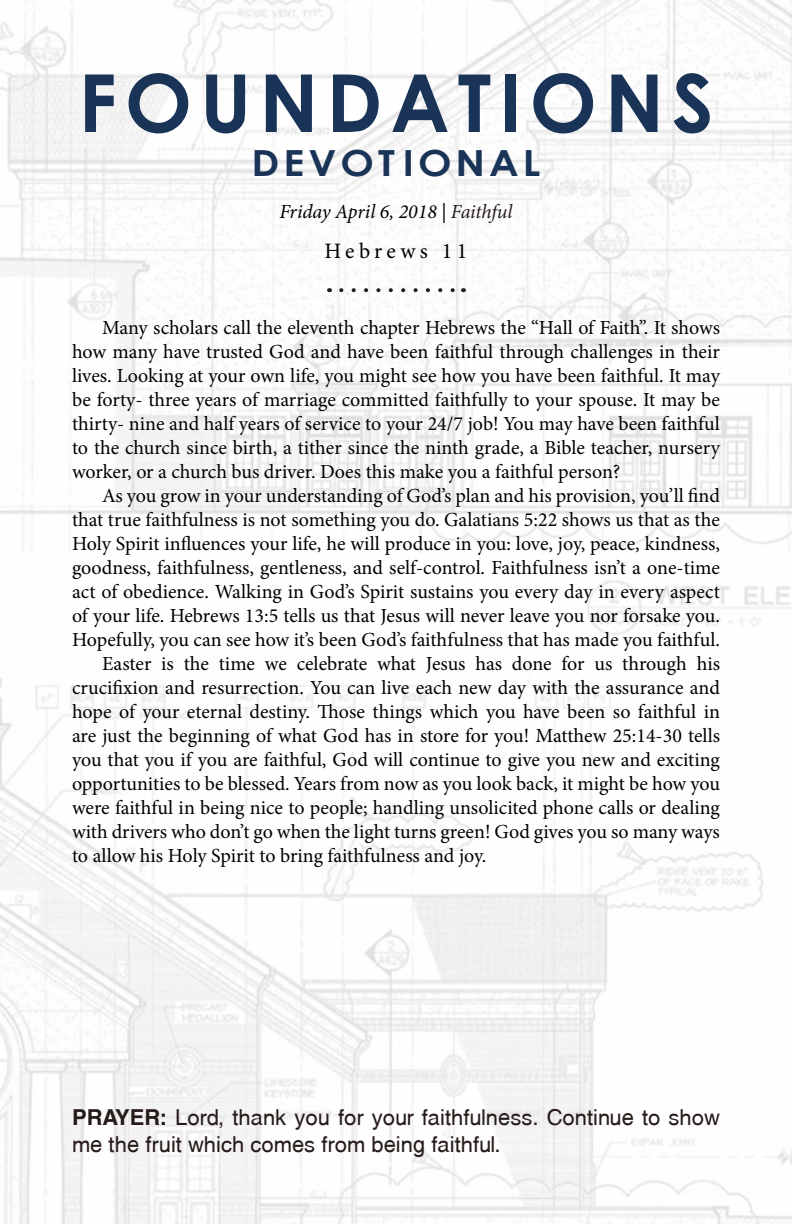
<style>
.page{position:relative;width:792px;height:1224px;background:#fff}
.page>*{position:absolute;margin:0;border:0;box-sizing:border-box;transform-origin:0 0}
.t1{font:700 80px "Century Gothic";letter-spacing:.1em;color:#1a3457}
.t2{font:700 36px "Century Gothic";letter-spacing:.1em;color:#1a3457;scale:1.11 1}
.t3{font:22px/26.4px "Swansea";color:#261c1a}
.t4{font:22px "Minion Pro";letter-spacing:.195em;color:#000}
.t5{font:20px/24px "Minion Pro";letter-spacing:-.005em;color:#000;text-align:justify}
.t6{font:italic 20px "Minion Pro";letter-spacing:-.005em;color:#000}
.s1{color:#261c1a}
.s2{font-weight:700}
</style>
<div class="page">
<img style="left:0;top:0;width:792px;height:1224px">
<svg style="left:341px;top:288px;width:116px;height:4px"></svg>
<h1 class="t1" style="left:78px;top:42px;width:637px">FOUNDATIONS</h1>
<h2 class="t2" style="left:252px;top:136px;width:262px">DEVOTIONAL</h2>
<p class="t6" style="left:280px;top:198px;width:234px">Friday April 6, 2018 | <span class="s1">Faithful</span></p>
<p class="t4" style="left:325px;top:236px;width:144px">Hebrews 11</p>
<p class="t5" style="left:72px;top:315px;width:650px;text-indent:30px">Many scholars call the eleventh chapter Hebrews the “Hall of Faith”. It shows how many have trusted God and have been faithful through challenges in their lives. Looking at your own life, you might see how you have been faithful. It may be forty- three years of marriage committed faithfully to your spouse. It may be thirty- nine and half years of service to your 24/7 job! You may have been faithful to the church since birth, a tither since the ninth grade, a Bible teacher, nursery worker, or a church bus driver. Does this make you a faithful person?</p>
<p class="t5" style="left:102px;top:483px;width:619px">As you grow in your understanding of God’s plan and his provision, you’ll find</p>
<p class="t5" style="left:72px;top:507px;width:649px">that true faithfulness is not something you do. Galatians 5:22 shows us that as the</p>
<p class="t5" style="left:72px;top:531px;width:649px">Holy Spirit influences your life, he will produce in you: love, joy, peace, kindness,</p>
<p class="t5" style="left:72px;top:555px;width:650px">goodness, faithfulness, gentleness, and self-control. Faithfulness isn’t a one-time</p>
<p class="t5" style="left:72px;top:579px;width:649px">act of obedience. Walking in God’s Spirit sustains you every day in every aspect</p>
<p class="t5" style="left:72px;top:603px;width:650px">of your life. Hebrews 13:5 tells us that Jesus will never leave you nor forsake you.</p>
<p class="t5" style="left:72px;top:627px;width:649px">Hopefully, you can see how it’s been God’s faithfulness that has made you faithful.</p>
<p class="t5" style="left:102px;top:651px;width:620px">Easter is the time we celebrate what Jesus has done for us through his</p>
<p class="t5" style="left:72px;top:675px;width:649px">crucifixion and resurrection. You can live each new day with the assurance and</p>
<p class="t5" style="left:72px;top:699px;width:649px">hope of your eternal destiny. Those things which you have been so faithful in</p>
<p class="t5" style="left:72px;top:723px;width:650px">are just the beginning of what God has in store for you! Matthew 25:14-30 tells</p>
<p class="t5" style="left:72px;top:747px;width:649px">you that you if you are faithful, God will continue to give you new and exciting</p>
<p class="t5" style="left:72px;top:771px;width:650px">opportunities to be blessed. Years from now as you look back, it might be how you</p>
<p class="t5" style="left:72px;top:795px;width:649px">were faithful in being nice to people; handling unsolicited phone calls or dealing</p>
<p class="t5" style="left:72px;top:819px;width:649px">with drivers who don’t go when the light turns green! God gives you so many ways</p>
<p class="t5" style="left:72px;top:843px;width:416px">to allow his Holy Spirit to bring faithfulness and joy.</p>
<p class="t3" style="left:72px;top:1104px;width:650px"><span class="s2">PRAYER:</span> Lord, thank you for your faithfulness. Continue to show me the fruit which comes from being faithful.</p>
</div>
